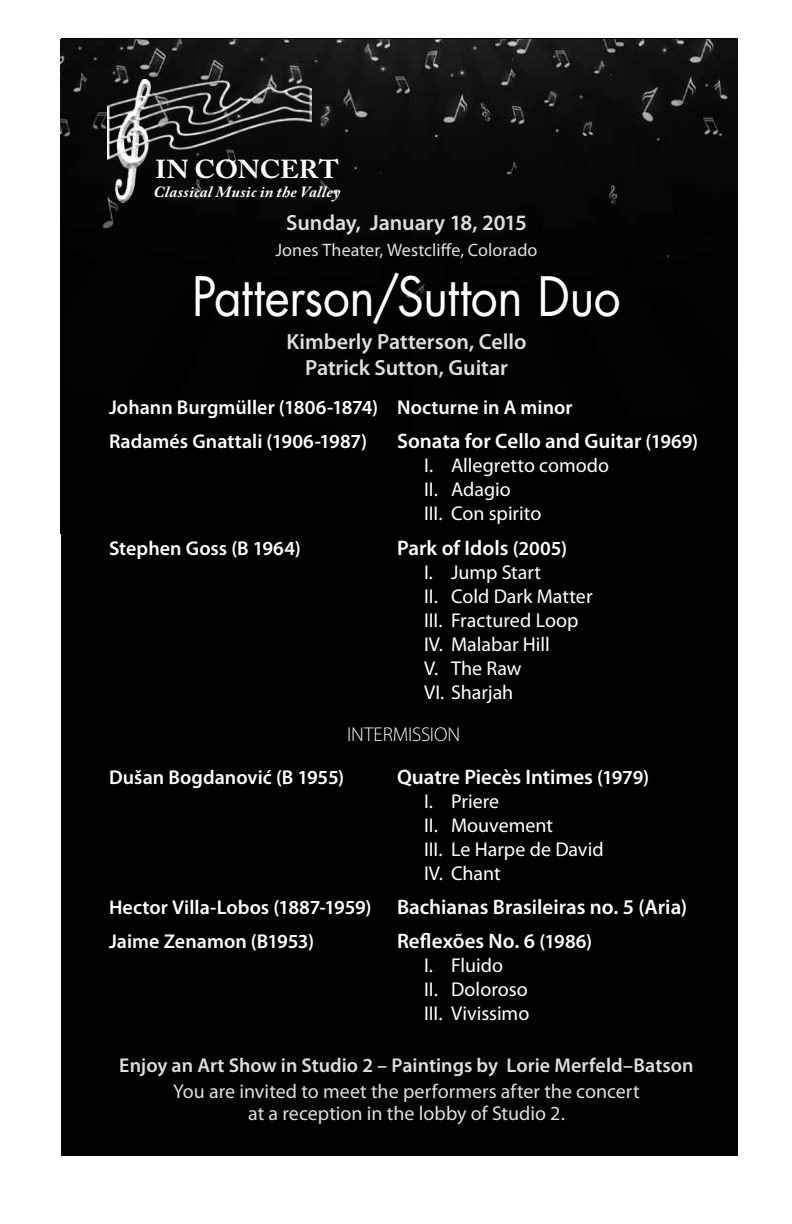
<style>
.page{position:relative;width:792px;height:1224px;background:#fff}
.page>*{position:absolute;margin:0;border:0;box-sizing:border-box;transform-origin:0 0}
.t1{font:52.8px "Futura";letter-spacing:-.01em;color:#fff;scale:.91 1}
.t2{font:700 25.8px "Adobe Caslon Pro";color:#fff;scale:1.05 1}
.t3{font:600 22px/26.4px "Myriad Pro";letter-spacing:-.005em;color:#dcdfe0;text-align:center}
.t4{font:600 21px "Myriad Pro";color:#fff}
.t5{font:20px/24px "Myriad Pro";color:#fff}
.t6{font:600 20px/34.2px "Myriad Pro";color:#fff}
.t7{font:20px/22px "Myriad Pro";color:#dcdfe0;text-align:center}
.t8{font:600 20px "Myriad Pro";color:#dcdfe0}
.t9{font:300 20px "Myriad Pro";letter-spacing:-.005em;color:#fff}
.t10{font:18px "Myriad Pro";letter-spacing:.005em;color:#dcdfe0}
.t11{font:italic 700 15.6px "Adobe Caslon Pro";letter-spacing:.02em;color:#fff;scale:1.05 1}
.s1{font-size:20px}
.s2{color:#e8eaea}
</style>
<div class="page">
<div style="left:61px;top:39px;width:677px;height:1116px;background:#000"></div>
<img style="left:61px;top:40px;width:677px;height:494px">
<div style="left:108px;top:79px;width:204px;height:124px;background:#000;opacity:.75"></div>
<p class="t2" style="left:155px;top:154px;width:177px">IN CONCERT</p>
<p class="t11" style="left:153px;top:182px;width:180px">Classical Music in the Valley</p>
<p class="t3" style="left:286px;top:209px;width:242px">Sunday, January 18, 2015</p>
<p class="t10" style="left:275px;top:239px;width:264px">Jones Theater, Westcliffe, Colorado</p>
<h1 class="t1" style="left:192px;top:261px;width:473px">Patterson/Sutton Duo</h1>
<p class="t3" style="left:287px;top:328px;width:241px">Kimberly Patterson, Cello<br>Patrick Sutton, Guitar</p>
<p class="t6" style="left:109px;top:390px;width:465px">Johann Burgmüller (1806-1874) Nocturne in A minor<br>Radamés Gnattali (1906-1987)</p>
<p class="t4" style="left:397px;top:428px;width:303px">Sonata for Cello and Guitar <span class="s1">(1969)</span></p>
<p class="t5" style="left:424px;top:453px;width:187px">I. Allegretto comodo<br>II. Adagio<br>III. Con spirito</p>
<p class="t6" style="left:109px;top:530px;width:193px">Stephen Goss (B 1964)</p>
<p class="t4" style="left:397px;top:534px;width:172px">Park of Idols <span class="s1">(2005)</span></p>
<p class="t5" style="left:424px;top:560px;width:170px">I. Jump Start<br>II. Cold Dark Matter<br>III. Fractured Loop<br>IV. Malabar Hill<br>V. The Raw<br>VI. Sharjah</p>
<p class="t9" style="left:347px;top:723px;width:115px">INTERMISSION</p>
<p class="t6" style="left:109px;top:759px;width:237px">Dušan Bogdanović (B 1955)</p>
<p class="t4" style="left:397px;top:763px;width:254px">Quatre Piecès Intimes <span class="s1">(1979)</span></p>
<p class="t5" style="left:424px;top:789px;width:181px">I. Priere<br>II. Mouvement<br>III. Le Harpe de David<br>IV. Chant</p>
<p class="t4" style="left:109px;top:894px;width:580px"><span class="s1">Hector Villa-Lobos (1887-1959)</span> Bachianas Brasileiras no. 5 (Aria)</p>
<p class="t6" style="left:109px;top:924px;width:207px">Jaime Zenamon (B1953)</p>
<p class="t4" style="left:397px;top:928px;width:197px">Reflexões No. 6 <span class="s1">(1986)</span></p>
<p class="t5" style="left:424px;top:953px;width:107px">I. Fluido<br>II. Doloroso<br>III. Vivissimo</p>
<p class="t8" style="left:119px;top:1053px;width:576px">Enjoy an Art Show in Studio 2 – Paintings by Lorie Merfeld–Batson</p>
<p class="t7" style="left:173px;top:1080px;width:468px">You are invited to meet the performers after the concert at a reception in the lobby of Studio 2<span class="s2">.</span></p>
</div>
